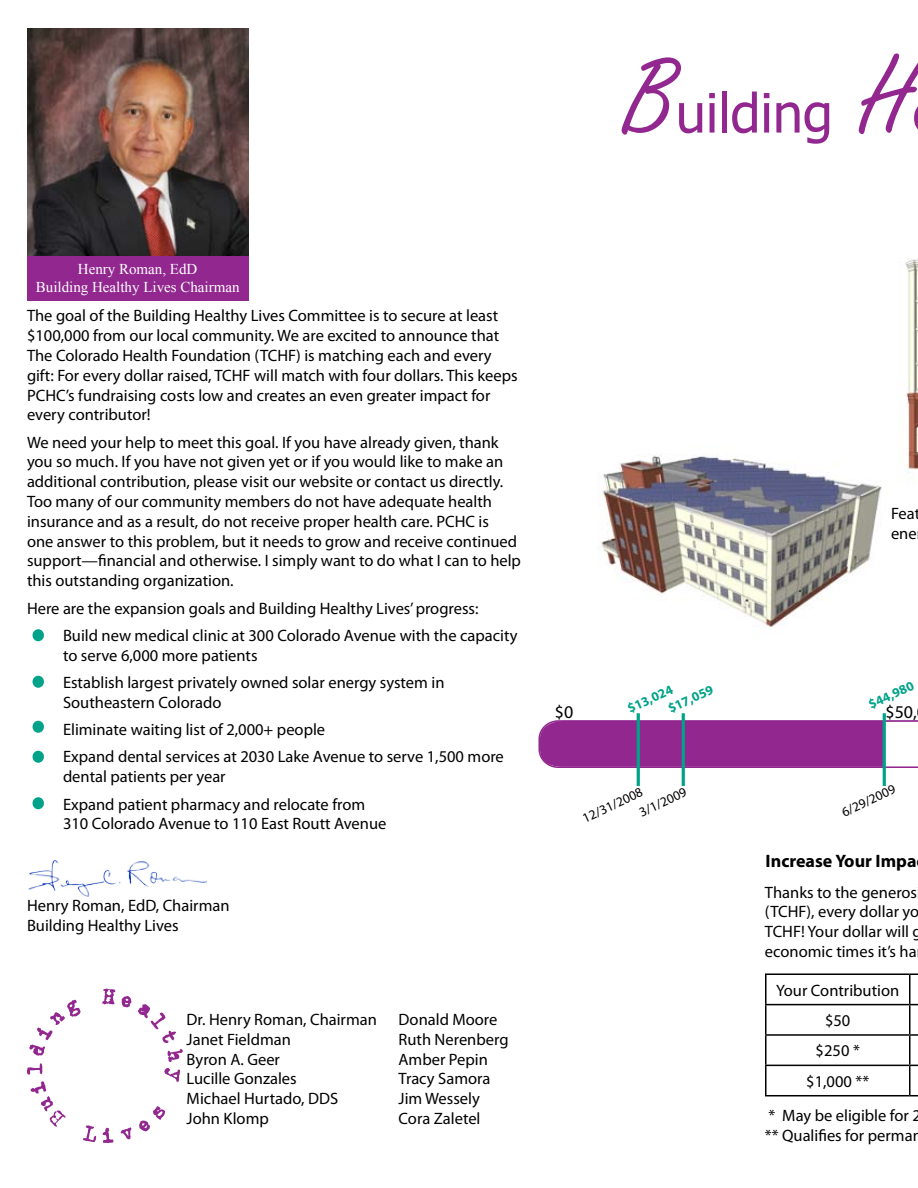
<style>
.page{position:relative;width:918px;height:1188px;background:#fff}
.page>*{position:absolute;margin:0;border:0;box-sizing:border-box;transform-origin:0 0}
.t1{font:54px "Tahoma";color:#91278f}
.t2{font:700 18px "Myriad Pro";color:#000}
.t3{font:18px "Myriad Pro";color:#000}
.t4{font:16.5px/19.8px "Myriad Pro";color:#000}
.t5{font:15px/18px "Times New Roman";color:#fff;text-align:center}
.t6{font:13.5px/18.5px "Myriad Pro";color:#000}
.t7{font:700 13.5px/17.1px "Myriad Pro";color:#00a389}
.s1{font-family:"Freestyle Script";font-size:112.5px}
</style>
<div class="page">
<img style="left:905px;top:259px;width:13px;height:215px">
<img style="left:597px;top:445px;width:292px;height:182px">
<img style="left:27px;top:28px;width:221px;height:228px">
<div style="left:27px;top:256px;width:221px;height:44px;background:#91278f"></div>
<hr style="left:765px;top:973px;width:145px;height:2px;background:#000">
<hr style="left:765px;top:1004px;width:145px;height:1px;background:#000">
<hr style="left:765px;top:1034px;width:145px;height:2px;background:#000">
<hr style="left:765px;top:1065px;width:145px;height:1px;background:#000">
<svg style="left:765px;top:975px;width:1px;height:120px"></svg>
<hr style="left:765px;top:1095px;width:145px;height:1px;background:#000">
<svg style="left:909px;top:973px;width:9px;height:123px"></svg>
<div style="left:35px;top:632px;width:7px;height:7px;background:#00a389;border-radius:50%"></div>
<div style="left:33px;top:629px;width:11px;height:12px;border:4px solid #00a389;border-radius:50%"></div>
<div style="left:35px;top:678px;width:7px;height:8px;background:#00a389;border-radius:50%"></div>
<div style="left:33px;top:676px;width:11px;height:12px;border:4px solid #00a389;border-radius:50%"></div>
<div style="left:35px;top:723px;width:7px;height:7px;background:#00a389;border-radius:50%"></div>
<div style="left:33px;top:721px;width:11px;height:12px;border:4px solid #00a389;border-radius:50%"></div>
<div style="left:35px;top:753px;width:7px;height:7px;background:#00a389;border-radius:50%"></div>
<div style="left:33px;top:751px;width:11px;height:12px;border:4px solid #00a389;border-radius:50%"></div>
<div style="left:35px;top:800px;width:7px;height:7px;background:#00a389;border-radius:50%"></div>
<div style="left:33px;top:797px;width:11px;height:12px;border:4px solid #00a389;border-radius:50%"></div>
<img style="left:28px;top:860px;width:178px;height:37px">
<svg style="left:31px;top:1081px;width:35px;height:46px"></svg>
<svg style="left:27px;top:1063px;width:16px;height:12px"></svg>
<svg style="left:29px;top:1000px;width:52px;height:56px"></svg>
<svg style="left:102px;top:988px;width:13px;height:17px"></svg>
<svg style="left:122px;top:996px;width:10px;height:11px"></svg>
<svg style="left:138px;top:1004px;width:38px;height:39px"></svg>
<svg style="left:167px;top:1049px;width:16px;height:13px"></svg>
<svg style="left:164px;top:1068px;width:16px;height:14px"></svg>
<svg style="left:83px;top:1125px;width:13px;height:17px"></svg>
<svg style="left:102px;top:1128px;width:12px;height:15px"></svg>
<svg style="left:121px;top:1127px;width:11px;height:12px"></svg>
<svg style="left:139px;top:1106px;width:26px;height:26px"></svg>
<svg style="left:539px;top:720px;width:379px;height:48px;background:#9b3b99"></svg>
<hr style="left:682px;top:713px;width:3px;height:73px;background:#00a389">
<hr style="left:883px;top:713px;width:3px;height:73px;background:#00a389">
<hr style="left:637px;top:713px;width:3px;height:73px;background:#00a389">
<h1 class="t1" style="left:625px;top:77px;width:289px"><span class="s1">B</span>uilding <span class="s1">H</span></h1>
<p class="t5" style="left:36px;top:260px;width:205px">Henry Roman, EdD<br>Building Healthy Lives Chairman</p>
<p class="t4" style="left:27px;top:306px;width:492px">The goal of the Building Healthy Lives Committee is to secure at least $100,000 from our local community. We are excited to announce that The Colorado Health Foundation (TCHF) is matching each and every gift: For every dollar raised, TCHF will match with four dollars. This keeps PCHC’s fundraising costs low and creates an even greater impact for every contributor!</p>
<p class="t4" style="left:27px;top:432px;width:496px">We need your help to meet this goal. If you have already given, thank you so much. If you have not given yet or if you would like to make an additional contribution, please visit our website or contact us directly.<br>Too many of our community members do not have adequate health insurance and as a result, do not receive proper health care. PCHC is<br>one answer to this problem, but it needs to grow and receive continued support—financial and otherwise. I simply want to do what I can to help this outstanding organization.</p>
<p class="t4" style="left:63px;top:594px;width:456px;line-height:27.3px;text-indent:-36px">Here are the expansion goals and Building Healthy Lives’ progress:<br>Build new medical clinic at 300 Colorado Avenue with the capacity</p>
<p class="t4" style="left:63px;top:641px;width:383px;line-height:27.3px">to serve 6,000 more patients<br>Establish largest privately owned solar energy system in</p>
<p class="t4" style="left:63px;top:688px;width:442px;line-height:27.3px">Southeastern Colorado<br>Eliminate waiting list of 2,000+ people<br>Expand dental services at 2030 Lake Avenue to serve 1,500 more</p>
<p class="t4" style="left:63px;top:763px;width:304px;line-height:27.3px">dental patients per year<br>Expand patient pharmacy and relocate from</p>
<p class="t4" style="left:63px;top:814px;width:325px">310 Colorado Avenue to 110 East Routt Avenue</p>
<p class="t4" style="left:27px;top:896px;width:204px">Henry Roman, EdD, Chairman<br>Building Healthy Lives</p>
<p class="t4" style="left:187px;top:1009px;width:192px">Dr. Henry Roman, Chairman<br>Janet Fieldman<br>Byron A. Geer<br>Lucille Gonzales<br>Michael Hurtado, DDS<br>John Klomp</p>
<p class="t4" style="left:399px;top:1009px;width:112px">Donald Moore<br>Ruth Nerenberg<br>Amber Pepin<br>Tracy Samora<br>Jim Wessely<br>Cora Zaletel</p>
<p class="t4" style="left:891px;top:504px;width:31px">Feat ene</p>
<p class="t7" style="left:866px;top:697px;width:50px;rotate:-25deg">$44,980</p>
<p class="t7" style="left:658px;top:686px;width:50px;text-indent:-37px;rotate:-25deg">$13,024 $17,059</p>
<p class="t3" style="left:555px;top:701px;width:20px">$0</p>
<p class="t3" style="left:885px;top:701px;width:33px">$50,</p>
<p class="t6" style="left:628px;top:787px;width:52px;text-indent:-54px;rotate:-25deg">12/31/2008<br>3/1/2009</p>
<p class="t6" style="left:838px;top:804px;width:59px;rotate:-25deg">6/29/2009</p>
<p class="t2" style="left:766px;top:849px;width:152px">Increase Your Impa</p>
<p class="t4" style="left:765px;top:882px;width:158px">Thanks to the generos (TCHF), every dollar yo<br>TCHF! Your dollar will g economic times it’s ha</p>
<p class="t4" style="left:776px;top:975px;width:125px;line-height:30.5px;text-align:center">Your Contribution $50<br>$250 *<br>$1,000 **</p>
<p class="t4" style="left:765px;top:1105px;width:158px">* May be eligible for 2 ** Qualifies for perman</p>
</div>
